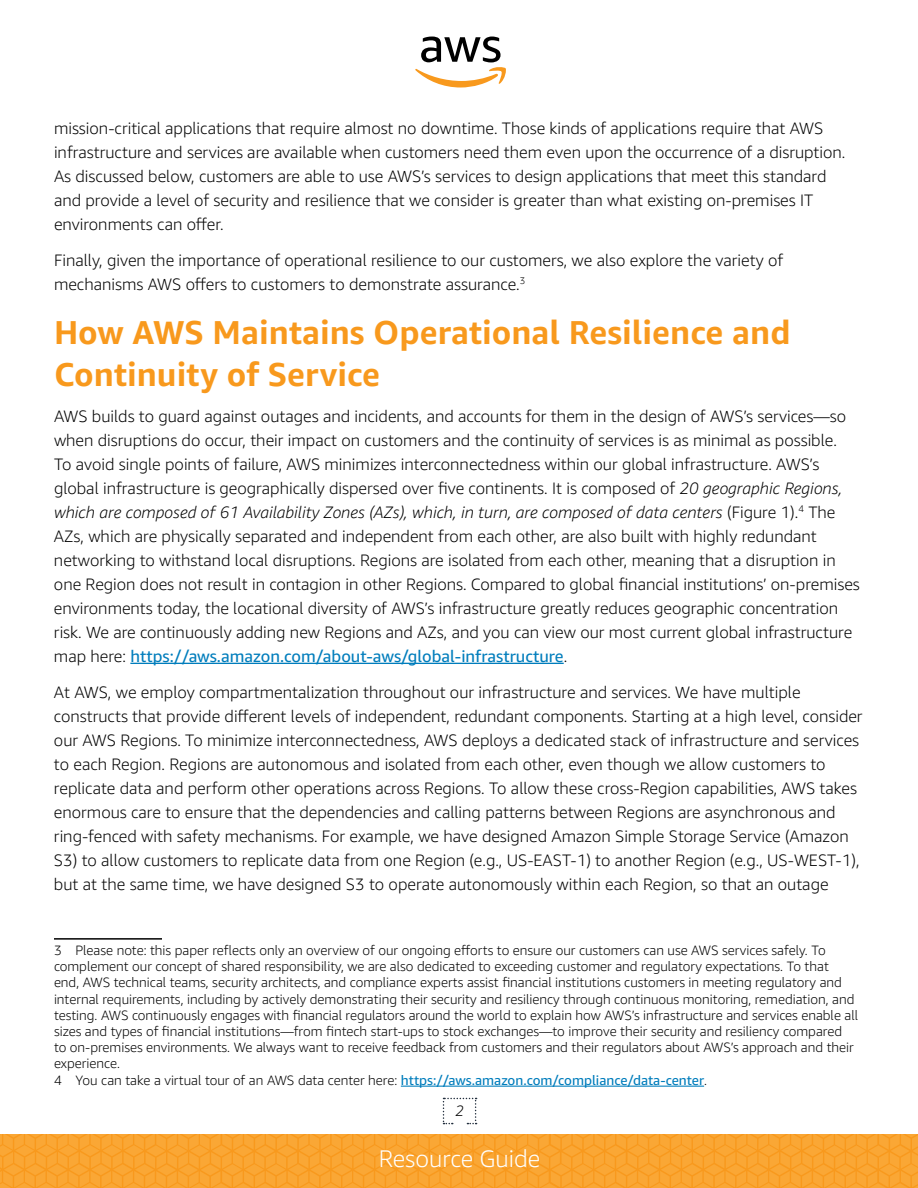
<style>
.page{position:relative;width:918px;height:1188px;background:#fff}
.page>*{position:absolute;margin:0;border:0;box-sizing:border-box;transform-origin:0 0}
.t1{font:700 33px/42px "Amazon Ember";color:#f8991d}
.t2{font:300 24px "Amazon Ember";color:#fff}
.t3{font:300 16.5px/24px "Amazon Ember";color:#000}
.t4{font:italic 300 15px "Amazon Ember";color:#000}
.t5{font:300 13.5px/16.2px "Amazon Ember";color:#000}
.s1{font-style:italic}
.s2{font-weight:400;color:#007dbc}
</style>
<div class="page">
<svg style="left:0;top:1134px;width:918px;height:54px;background:#f9a32f"></svg>
<svg style="left:443px;top:1098px;width:34px;height:26px"></svg>
<svg style="left:415px;top:37px;width:91px;height:51px"></svg>
<hr style="left:130px;top:663px;width:434px;height:1px;background:#007dbc">
<hr style="left:54px;top:938px;width:108px;height:2px;background:#000">
<hr style="left:401px;top:1086px;width:303px;height:1px;background:#007dbc">
<p class="t3" style="left:54px;top:116px;width:793px">mission-critical applications that require almost no downtime. Those kinds of applications require that AWS infrastructure and services are available when customers need them even upon the occurrence of a disruption.<br>As discussed below, customers are able to use AWS’s services to design applications that meet this standard and provide a level of security and resilience that we consider is greater than what existing on-premises IT environments can offer.</p>
<p class="t3" style="left:54px;top:248px;width:731px">Finally, given the importance of operational resilience to our customers, we also explore the variety of mechanisms AWS offers to customers to demonstrate assurance.<sup>3</sup></p>
<h1 class="t1" style="left:54px;top:311px;width:738px">How AWS Maintains Operational Resilience and<br>Continuity of Service</h1>
<p class="t3" style="left:54px;top:404px;width:807px">AWS builds to guard against outages and incidents, and accounts for them in the design of AWS’s services—so when disruptions do occur, their impact on customers and the continuity of services is as minimal as possible.<br>To avoid single points of failure, AWS minimizes interconnectedness within our global infrastructure. AWS’s global infrastructure is geographically dispersed over five continents. It is composed of <span class="s1">20 geographic Regions, which are composed of 61 Availability Zones (AZs), which, in turn, are composed of data centers</span> (Figure 1).<sup>4</sup> The AZs, which are physically separated and independent from each other, are also built with highly redundant networking to withstand local disruptions. Regions are isolated from each other, meaning that a disruption in one Region does not result in contagion in other Regions. Compared to global financial institutions’ on-premises environments today, the locational diversity of AWS’s infrastructure greatly reduces geographic concentration risk. We are continuously adding new Regions and AZs, and you can view our most current global infrastructure map here: <span class="s2">https://aws.amazon.com/about-aws/global-infrastructure</span>.</p>
<p class="t3" style="left:54px;top:680px;width:810px">At AWS, we employ compartmentalization throughout our infrastructure and services. We have multiple constructs that provide different levels of independent, redundant components. Starting at a high level, consider our AWS Regions. To minimize interconnectedness, AWS deploys a dedicated stack of infrastructure and services to each Region. Regions are autonomous and isolated from each other, even though we allow customers to replicate data and perform other operations across Regions. To allow these cross-Region capabilities, AWS takes enormous care to ensure that the dependencies and calling patterns between Regions are asynchronous and ring-fenced with safety mechanisms. For example, we have designed Amazon Simple Storage Service (Amazon S3) to allow customers to replicate data from one Region (e.g., US-EAST-1) to another Region (e.g., US-WEST-1), but at the same time, we have designed S3 to operate autonomously within each Region, so that an outage</p>
<p class="t5" style="left:54px;top:942px;width:806px">3 Please note: this paper reflects only an overview of our ongoing efforts to ensure our customers can use AWS services safely. To complement our concept of shared responsibility, we are also dedicated to exceeding customer and regulatory expectations. To that<br>end, AWS technical teams, security architects, and compliance experts assist financial institutions customers in meeting regulatory and internal requirements, including by actively demonstrating their security and resiliency through continuous monitoring, remediation, and testing. AWS continuously engages with financial regulators around the world to explain how AWS’s infrastructure and services enable all sizes and types of financial institutions—from fintech start-ups to stock exchanges—to improve their security and resiliency compared<br>to on-premises environments. We always want to receive feedback from customers and their regulators about AWS’s approach and their experience.<br>4 You can take a virtual tour of an AWS data center here: <span class="s2">https://aws.amazon.com/compliance/data-center</span>.</p>
<p class="t4" style="left:455px;top:1101px;width:10px">2</p>
<h2 class="t2" style="left:379px;top:1144px;width:163px">Resource Guide</h2>
</div>
